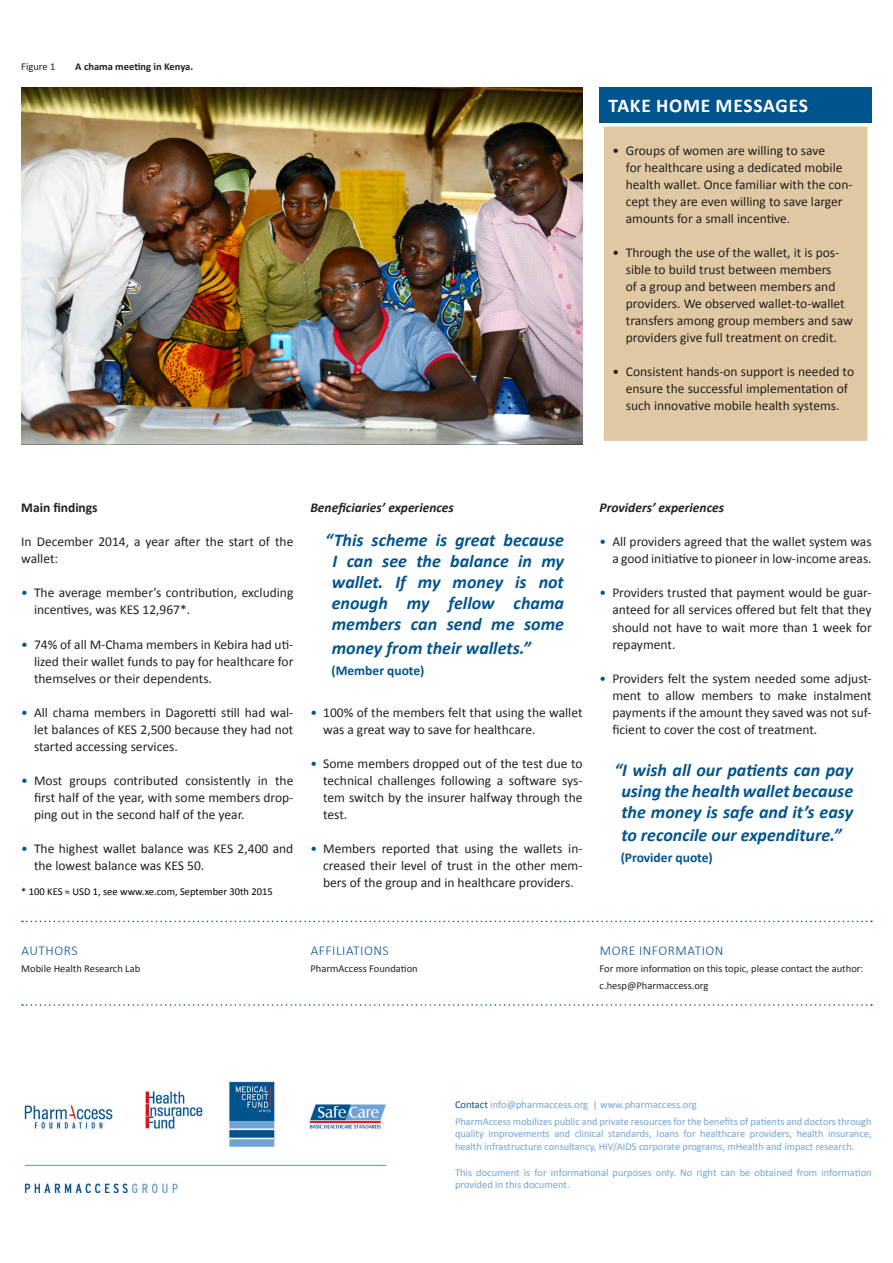
<style>
.page{position:relative;width:893px;height:1263px;background:#fff}
.page>*{position:absolute;margin:0;border:0;box-sizing:border-box;transform-origin:0 0}
.Facts_header{font:700 19.5px "Calibri";letter-spacing:.04em;color:#fff}
.Findings_header{font:italic 700 18px/21px "Calibri";color:#00548e;text-align:center}
.t1{font:13.5px/17px "Calibri";color:#231f20;text-align:justify}
.Text_Subheadings_Bol{font:italic 700 13.5px "Calibri";color:#231f20}
.Small_text_header{font:300 13.5px "Calibri";letter-spacing:.04em;color:#00548e}
.Findings_text{font:700 13.5px "Calibri";color:#00548e}
.Text_Headings{font:700 13.5px "Calibri";color:#231f20}
.Small_text{font:10.5px/12.6px "Calibri";color:#6fa4d7;text-align:justify}
.Small_text_left_alig{font:10.5px "Calibri";color:#231f20}
.Small_text_not_on_ba{font:10.5px "Calibri";color:#000}
.Small_text-2{font:700 10.5px "Calibri";color:#231f20}
.Small_text-3{font:10.5px "Calibri";color:#231f20}
.s1{color:#00548e}
</style>
<div class="page">
<div style="left:602px;top:124px;width:268px;height:319px;background:#e0c8a2"></div>
<div style="left:600px;top:122px;width:272px;height:323px;border:4px solid #fff"></div>
<div style="left:600px;top:87px;width:272px;height:35px;background:#00548e"></div>
<img style="left:24px;top:1081px;width:363px;height:112px">
<svg style="left:22px;top:1004px;width:850px;height:2px"></svg>
<img style="left:21px;top:87px;width:562px;height:357px">
<svg style="left:22px;top:921px;width:850px;height:1px"></svg>
<p class="Small_text-3" style="left:21px;top:60px;width:36px">Figure 1</p>
<p class="Small_text-2" style="left:75px;top:60px;width:119px">A chama meeting in Kenya.</p>
<p class="Facts_header" style="left:608px;top:93px;width:201px">TAKE HOME MESSAGES</p>
<p class="t1" style="left:626px;top:142px;width:228px;text-align:left;text-indent:-14px">• Groups of women are willing to save<br>for healthcare using a dedicated mobile health wallet. Once familiar with the con&shy;cept they are even willing to save larger amounts for a small incentive.</p>
<p class="t1" style="left:626px;top:244px;width:228px;text-align:left;text-indent:-14px">• Through the use of the wallet, it is pos&shy;sible to build trust between members<br>of a group and between members and providers. We observed wallet-to-wallet transfers among group members and saw providers give full treatment on credit.</p>
<p class="t1" style="left:612px;top:363px;width:243px;text-align:center">• Consistent hands-on support is needed to ensure the successful implementation of such innovative mobile health systems.</p>
<p class="Text_Headings" style="left:21px;top:499px;width:78px">Main findings</p>
<p class="t1" style="left:21px;top:533px;width:274px">In December 2014, a year after the start of the wallet:</p>
<p class="t1" style="left:34px;top:584px;width:261px;text-indent:-13px"><span class="s1">•</span> The average member’s contribution, excluding incentives, was KES 12,967*.</p>
<p class="t1" style="left:34px;top:636px;width:261px;text-indent:-13px"><span class="s1">•</span> 74% of all M-Chama members in Kebira had uti&shy;lized their wallet funds to pay for healthcare for themselves or their dependents.</p>
<p class="t1" style="left:34px;top:704px;width:261px;text-indent:-13px"><span class="s1">•</span> All chama members in Dagoretti still had wal&shy;let balances of KES 2,500 because they had not started accessing services.</p>
<p class="t1" style="left:34px;top:772px;width:261px;text-indent:-13px"><span class="s1">•</span> Most groups contributed consistently in the first half of the year, with some members drop&shy;ping out in the second half of the year.</p>
<p class="t1" style="left:34px;top:840px;width:261px;text-indent:-13px"><span class="s1">•</span> The highest wallet balance was KES 2,400 and the lowest balance was KES 50.</p>
<p class="Small_text_not_on_ba" style="left:21px;top:885px;width:253px">* 100 KES ≈ USD 1, see www.xe.com, September 30th 2015</p>
<p class="Text_Subheadings_Bol" style="left:310px;top:499px;width:145px">Beneficiaries’ experiences</p>
<p class="Findings_header" style="left:325px;top:530px;width:240px">“This scheme is great because<br>I can see the balance in my wallet. If my money is not enough my fellow chama members can send me some</p>
<p class="Findings_header" style="left:332px;top:637px;width:201px">money from their wallets.”</p>
<p class="Findings_text" style="left:331px;top:661px;width:94px">(Member quote)</p>
<p class="t1" style="left:323px;top:704px;width:261px;text-indent:-13px"><span class="s1">•</span> 100% of the members felt that using the wallet was a great way to save for healthcare.</p>
<p class="t1" style="left:323px;top:755px;width:261px;text-indent:-13px"><span class="s1">•</span> Some members dropped out of the test due to technical challenges following a software sys&shy;tem switch by the insurer halfway through the test.</p>
<p class="t1" style="left:323px;top:840px;width:261px;text-indent:-13px"><span class="s1">•</span> Members reported that using the wallets in&shy;creased their level of trust in the other mem&shy;bers of the group and in healthcare providers.</p>
<p class="Text_Subheadings_Bol" style="left:600px;top:499px;width:126px">Providers’ experiences</p>
<p class="t1" style="left:600px;top:533px;width:274px;text-align:right"><span class="s1">•</span> All providers agreed that the wallet system was a good initiative to pioneer in low-income areas.</p>
<p class="t1" style="left:612px;top:584px;width:261px;text-indent:-13px"><span class="s1">•</span> Providers trusted that payment would be guar&shy;anteed for all services offered but felt that they should not have to wait more than 1 week for repayment.</p>
<p class="t1" style="left:612px;top:670px;width:261px;text-indent:-13px"><span class="s1">•</span> Providers felt the system needed some adjust&shy;ment to allow members to make instalment payments if the amount they saved was not suf&shy;ficient to cover the cost of treatment.</p>
<p class="Findings_header" style="left:614px;top:760px;width:240px">“I wish all our patients can pay using the health wallet because the money is safe and it’s easy</p>
<p class="Findings_header" style="left:621px;top:825px;width:222px">to reconcile our expenditure.”</p>
<p class="Findings_text" style="left:621px;top:849px;width:94px">(Provider quote)</p>
<p class="Small_text_header" style="left:22px;top:942px;width:57px">AUTHORS</p>
<p class="Small_text_left_alig" style="left:21px;top:961px;width:120px">Mobile Health Research Lab</p>
<p class="Small_text_header" style="left:311px;top:942px;width:79px">AFFILIATIONS</p>
<p class="Small_text_left_alig" style="left:310px;top:961px;width:109px">PharmAccess Foundation</p>
<p class="Small_text_header" style="left:600px;top:942px;width:125px">MORE INFORMATION</p>
<p class="Small_text_left_alig" style="left:600px;top:961px;width:265px">For more information on this topic, please contact the author:</p>
<p class="Small_text_left_alig" style="left:600px;top:978px;width:110px">c.hesp@Pharmaccess.org</p>
<p class="Small_text" style="left:455px;top:1098px;width:243px"><span class="s1">Contact</span> info@pharmaccess.org | www.pharmaccess.org</p>
<p class="Small_text" style="left:455px;top:1115px;width:418px">PharmAccess mobilizes public and private resources for the benefits of patients and doctors through quality improvements and clinical standards, loans for healthcare providers, health insurance, health infrastructure consultancy, HIV/AIDS corporate programs, mHealth and impact research.</p>
<p class="Small_text" style="left:455px;top:1166px;width:418px">This document is for informational purposes only. No right can be obtained from information provided in this document.</p>
</div>
